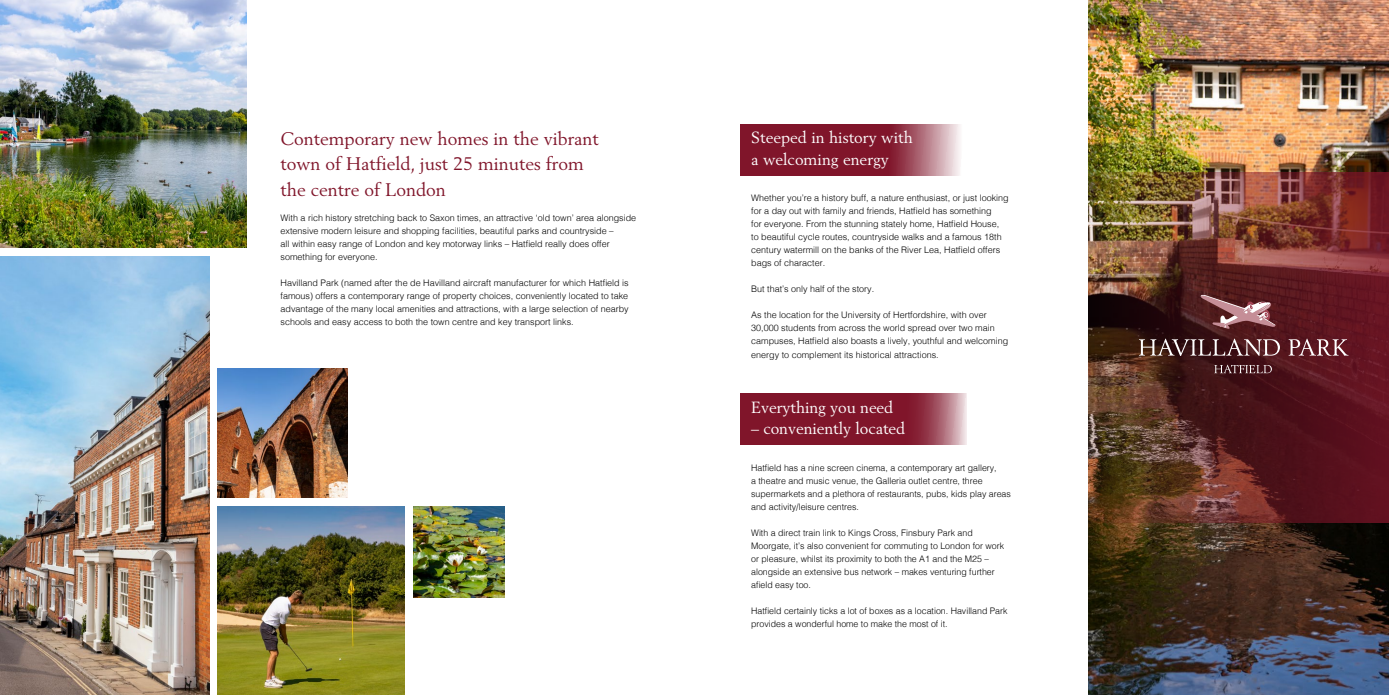
<style>
.page{position:relative;width:1389px;height:695px;background:#fff}
.page>*{position:absolute;margin:0;border:0;box-sizing:border-box;transform-origin:0 0}
.t1{font:18px/25.6px "Berling";color:#80152a}
.t2{font:16px "Berling";letter-spacing:-.005em;color:#fff}
.t3{font:300 9px/13px "Helvetica";color:#000}
</style>
<div class="page">
<svg style="left:741px;top:124px;width:219px;height:51px;background:#913547"></svg>
<svg style="left:741px;top:393px;width:226px;height:51px;background:#8a293c"></svg>
<img style="left:1088px;top:0;width:301px;height:694px">
<img style="left:0;top:0;width:247px;height:247px">
<img style="left:414px;top:506px;width:91px;height:92px">
<img style="left:218px;top:506px;width:187px;height:188px">
<img style="left:218px;top:368px;width:129px;height:129px">
<img style="left:0;top:256px;width:209px;height:438px">
<img style="left:1088px;top:172px;width:301px;height:350px">
<svg style="left:1199px;top:293px;width:77px;height:36px;background:#825054"></svg>
<svg style="left:1139px;top:338px;width:141px;height:18px;background:#694849"></svg>
<svg style="left:1289px;top:338px;width:59px;height:17px"></svg>
<svg style="left:1214px;top:364px;width:58px;height:9px"></svg>
<h1 class="t1" style="left:281px;top:127px;width:320px">Contemporary new homes in the vibrant</h1>
<h2 class="t2" style="left:751px;top:130px;width:163px">Steeped in history with</h2>
<h1 class="t1" style="left:281px;top:152px;width:305px">town of Hatfield, just 25 minutes from the centre of London</h1>
<p class="t3" style="left:281px;top:212px;width:357px">With a rich history stretching back to Saxon times, an attractive ‘old town’ area alongside extensive modern leisure and shopping facilities, beautiful parks and countryside –<br>all within easy range of London and key motorway links – Hatfield really does offer something for everyone.</p>
<p class="t3" style="left:281px;top:275px;width:350px;text-align:justify">Havilland Park (named after the de Havilland aircraft manufacturer for which Hatfield is famous) offers a contemporary range of property choices, conveniently located to take advantage of the many local amenities and attractions, with a large selection of nearby schools and easy access to both the town centre and key transport links.</p>
<h2 class="t2" style="left:751px;top:152px;width:139px">a welcoming energy</h2>
<p class="t3" style="left:751px;top:192px;width:259px">Whether you’re a history buff, a nature enthusiast, or just looking for a day out with family and friends, Hatfield has something<br>for everyone. From the stunning stately home, Hatfield House, to beautiful cycle routes, countryside walks and a famous 18th century watermill on the banks of the River Lea, Hatfield offers bags of character.</p>
<p class="t3" style="left:751px;top:283px;width:125px">But that’s only half of the story.</p>
<p class="t3" style="left:751px;top:309px;width:259px">As the location for the University of Hertfordshire, with over<br>30,000 students from across the world spread over two main campuses, Hatfield also boasts a lively, youthful and welcoming</p>
<p class="t3" style="left:751px;top:349px;width:189px">energy to complement its historical attractions.</p>
<h2 class="t2" style="left:751px;top:400px;width:143px">Everything you need</h2>
<h2 class="t2" style="left:751px;top:421px;width:155px">– conveniently located</h2>
<p class="t3" style="left:751px;top:460px;width:261px">Hatfield has a nine screen cinema, a contemporary art gallery,<br>a theatre and music venue, the Galleria outlet centre, three supermarkets and a plethora of restaurants, pubs, kids play areas and activity/leisure centres.</p>
<p class="t3" style="left:751px;top:526px;width:254px">With a direct train link to Kings Cross, Finsbury Park and Moorgate, it’s also convenient for commuting to London for work or pleasure, whilst its proximity to both the A1 and the M25 – alongside an extensive bus network – makes venturing further afield easy too.</p>
<p class="t3" style="left:751px;top:603px;width:258px">Hatfield certainly ticks a lot of boxes as a location. Havilland Park provides a wonderful home to make the most of it.</p>
</div>
